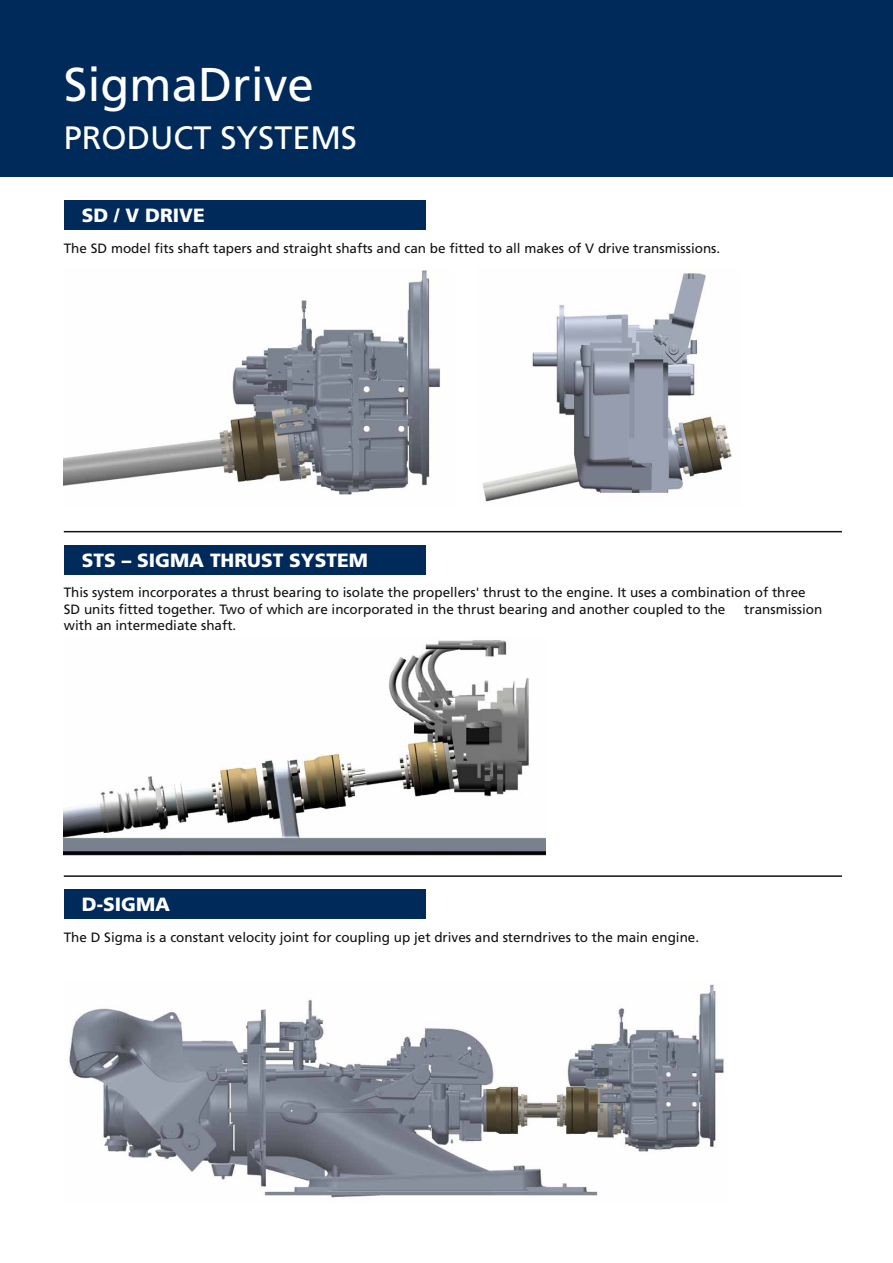
<style>
.page{position:relative;width:893px;height:1263px;background:#fff}
.page>*{position:absolute;margin:0;border:0;box-sizing:border-box;transform-origin:0 0}
.t1{font:47.4px "Frutiger";color:#fff}
.t2{font:32.4px "Frutiger";color:#fff}
.t3{font:900 19.2px "Frutiger";color:#fff}
.t4{font:13.5px/16.5px "Frutiger";color:#121212}
</style>
<div class="page">
<hr style="left:0;top:0;width:1px;height:950px;background:#004b8a">
<img style="left:0;top:646px;width:1px;height:304px">
<img style="left:64px;top:640px;width:482px;height:216px">
<div style="left:0;top:0;width:893px;height:177px;background:#002a5a"></div>
<div style="left:64px;top:200px;width:361px;height:30px;background:#002a5a"></div>
<div style="left:64px;top:545px;width:361px;height:29px;background:#002a5a"></div>
<div style="left:64px;top:889px;width:361px;height:30px;background:#002a5a"></div>
<img style="left:64px;top:270px;width:377px;height:225px">
<img style="left:482px;top:273px;width:250px;height:229px">
<img style="left:69px;top:984px;width:656px;height:214px">
<hr style="left:64px;top:531px;width:778px;height:1px;background:#121212">
<hr style="left:64px;top:875px;width:778px;height:2px;background:#121212">
<h1 class="t1" style="left:64px;top:56px;width:252px">SigmaDrive</h1>
<h2 class="t2" style="left:64px;top:118px;width:295px">PRODUCT SYSTEMS</h2>
<h3 class="t3" style="left:82px;top:204px;width:124px">SD / V DRIVE</h3>
<p class="t4" style="left:64px;top:240px;width:658px">The SD model fits shaft tapers and straight shafts and can be fitted to all makes of V drive transmissions.</p>
<h3 class="t3" style="left:82px;top:549px;width:288px">STS – SIGMA THRUST SYSTEM</h3>
<p class="t4" style="left:64px;top:584px;width:743px">This system incorporates a thrust bearing to isolate the propellers' thrust to the engine. It uses a combination of three<br>SD units fitted together. Two of which are incorporated in the thrust bearing and another coupled to the</p>
<p class="t4" style="left:744px;top:600px;width:80px">transmission</p>
<p class="t4" style="left:64px;top:617px;width:174px">with an intermediate shaft.</p>
<h3 class="t3" style="left:82px;top:893px;width:90px">D-SIGMA</h3>
<p class="t4" style="left:64px;top:928px;width:637px">The D Sigma is a constant velocity joint for coupling up jet drives and sterndrives to the main engine.</p>
</div>
